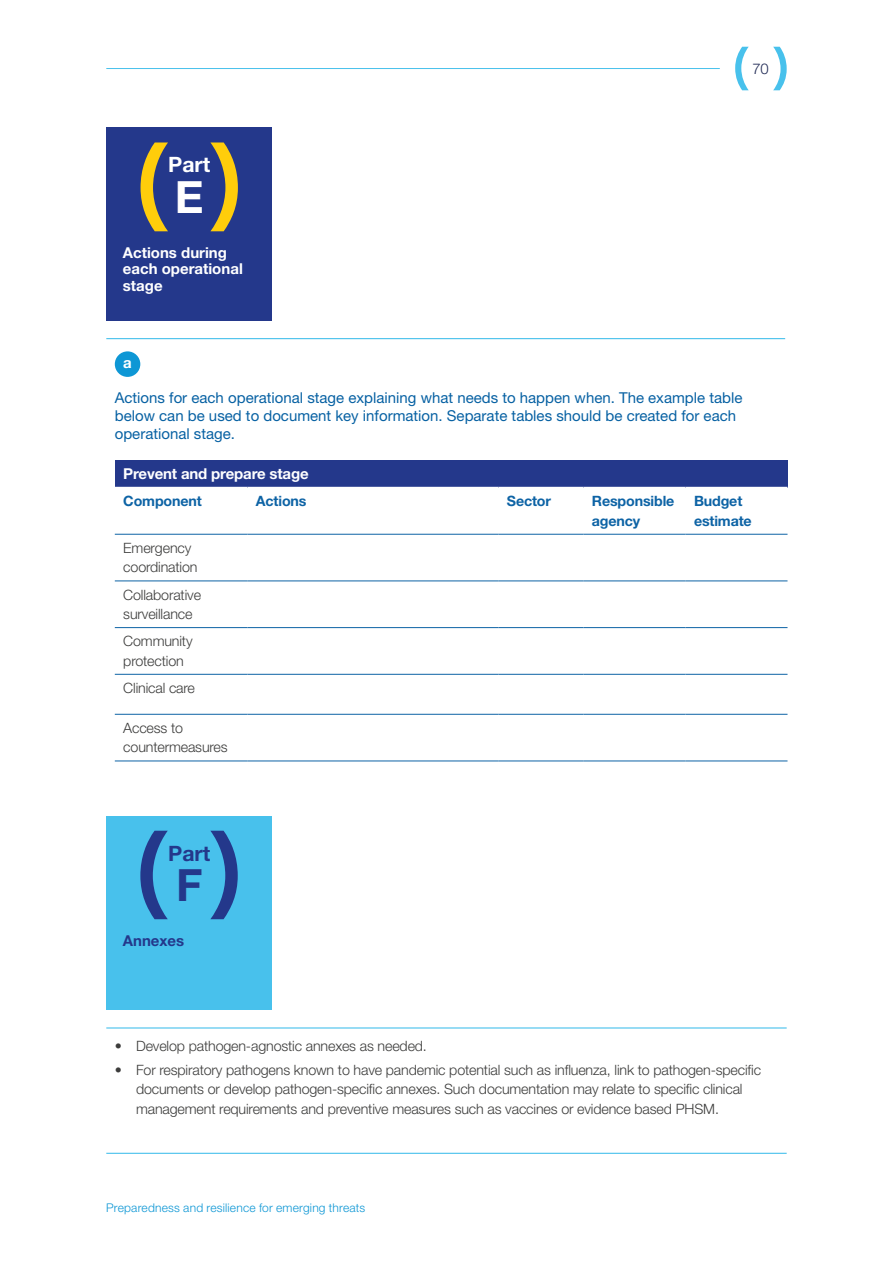
<style>
.page{position:relative;width:893px;height:1263px;background:#fff}
.page>*{position:absolute;margin:0;border:0;box-sizing:border-box;transform-origin:0 0}
.t1{font:700 44.55px "Helvetica Neue LT Std";color:#fff}
.t2{font:700 44.55px "Helvetica Neue LT Std";color:#24388b}
.t3{font:700 21.15px "Helvetica Neue LT Std";color:#fff}
.t4{font:700 21.15px "Helvetica Neue LT Std";color:#24388b}
.t5{font:15px/18px "Helvetica Neue LT Std";color:#0761a3}
.t6{font:700 15px/16.5px "Helvetica Neue LT Std";color:#fff}
.t7{font:700 15px "Helvetica Neue LT Std";color:#24388b}
.t8{font:300 14.85px "Helvetica Neue LT Std";color:#1f2954}
.t9{font:300 14.25px/19.5px "Helvetica Neue LT Std";letter-spacing:-.01em;color:#3c3c3b}
.t10{font:700 14.25px/19.5px "Helvetica Neue LT Std";letter-spacing:-.01em;color:#0d63a5}
.t11{font:300 12px "Helvetica Neue LT Std";letter-spacing:.015em;color:#0e97d5}
</style>
<div class="page">
<hr style="left:106px;top:68px;width:614px;height:1px;background:#48c1ec">
<svg style="left:735px;top:47px;width:52px;height:43px"></svg>
<hr style="left:106px;top:338px;width:679px;height:1px;background:#48c1ec">
<div style="left:115px;top:351px;width:25px;height:26px;background:#0e97d5;border-radius:50%"></div>
<div style="left:115px;top:460px;width:672px;height:27px;background:#24388b"></div>
<hr style="left:115px;top:534px;width:132px;height:1px;background:#0d63a5">
<hr style="left:247px;top:534px;width:251px;height:1px;background:#0d63a5">
<hr style="left:498px;top:534px;width:85px;height:1px;background:#0d63a5">
<hr style="left:583px;top:534px;width:102px;height:1px;background:#0d63a5">
<hr style="left:685px;top:534px;width:102px;height:1px;background:#0d63a5">
<hr style="left:115px;top:580px;width:132px;height:1px;background:#0d63a5">
<hr style="left:247px;top:580px;width:251px;height:1px;background:#0d63a5">
<hr style="left:498px;top:580px;width:85px;height:1px;background:#0d63a5">
<hr style="left:583px;top:580px;width:102px;height:1px;background:#0d63a5">
<hr style="left:685px;top:580px;width:102px;height:1px;background:#0d63a5">
<hr style="left:115px;top:627px;width:132px;height:1px;background:#0d63a5">
<hr style="left:247px;top:627px;width:251px;height:1px;background:#0d63a5">
<hr style="left:498px;top:627px;width:85px;height:1px;background:#0d63a5">
<hr style="left:583px;top:627px;width:102px;height:1px;background:#0d63a5">
<hr style="left:685px;top:627px;width:102px;height:1px;background:#0d63a5">
<hr style="left:115px;top:674px;width:132px;height:1px;background:#0d63a5">
<hr style="left:247px;top:674px;width:251px;height:1px;background:#0d63a5">
<hr style="left:498px;top:674px;width:85px;height:1px;background:#0d63a5">
<hr style="left:583px;top:674px;width:102px;height:1px;background:#0d63a5">
<hr style="left:685px;top:674px;width:102px;height:1px;background:#0d63a5">
<hr style="left:115px;top:714px;width:132px;height:1px;background:#0d63a5">
<hr style="left:247px;top:714px;width:251px;height:1px;background:#0d63a5">
<hr style="left:498px;top:714px;width:85px;height:1px;background:#0d63a5">
<hr style="left:583px;top:714px;width:102px;height:1px;background:#0d63a5">
<hr style="left:685px;top:714px;width:102px;height:1px;background:#0d63a5">
<hr style="left:115px;top:760px;width:132px;height:1px;background:#0d63a5">
<hr style="left:247px;top:760px;width:251px;height:1px;background:#0d63a5">
<hr style="left:498px;top:760px;width:85px;height:1px;background:#0d63a5">
<hr style="left:583px;top:760px;width:102px;height:1px;background:#0d63a5">
<hr style="left:685px;top:760px;width:102px;height:1px;background:#0d63a5">
<hr style="left:106px;top:1027px;width:681px;height:1px;background:#48c1ec">
<hr style="left:106px;top:1153px;width:681px;height:1px;background:#48c1ec">
<div style="left:106px;top:128px;width:166px;height:193px;background:#24388b"></div>
<svg style="left:141px;top:142px;width:27px;height:89px"></svg>
<svg style="left:210px;top:142px;width:28px;height:89px"></svg>
<div style="left:106px;top:816px;width:166px;height:193px;background:#48c1ec"></div>
<svg style="left:140px;top:831px;width:28px;height:88px"></svg>
<svg style="left:210px;top:831px;width:28px;height:88px"></svg>
<h2 class="t3" style="left:168px;top:152px;width:44px">Part</h2>
<h1 class="t1" style="left:175px;top:169px;width:30px">E</h1>
<p class="t6" style="left:123px;top:244px;width:121px">Actions during each operational stage</p>
<p class="t8" style="left:752px;top:59px;width:18px">70</p>
<p class="t6" style="left:123px;top:354px;width:10px">a</p>
<p class="t5" style="left:115px;top:389px;width:629px">Actions for each operational stage explaining what needs to happen when. The example table below can be used to document key information. Separate tables should be created for each operational stage.</p>
<p class="t6" style="left:123px;top:465px;width:187px">Prevent and prepare stage</p>
<p class="t10" style="left:123px;top:491px;width:80px">Component</p>
<p class="t10" style="left:256px;top:491px;width:52px">Actions</p>
<p class="t10" style="left:507px;top:491px;width:46px">Sector</p>
<p class="t10" style="left:592px;top:491px;width:84px">Responsible agency</p>
<p class="t10" style="left:694px;top:491px;width:59px">Budget estimate</p>
<p class="t9" style="left:123px;top:538px;width:76px">Emergency coordination</p>
<p class="t9" style="left:123px;top:584px;width:79px">Collaborative surveillance</p>
<p class="t9" style="left:123px;top:631px;width:71px">Community protection</p>
<p class="t9" style="left:123px;top:678px;width:73px">Clinical care</p>
<p class="t9" style="left:123px;top:718px;width:106px">Access to countermeasures</p>
<h2 class="t4" style="left:168px;top:840px;width:44px">Part</h2>
<h1 class="t2" style="left:176px;top:857px;width:28px">F</h1>
<p class="t7" style="left:123px;top:931px;width:63px">Annexes</p>
<p class="t9" style="left:115px;top:1036px;width:314px">• Develop pathogen-agnostic annexes as needed.</p>
<p class="t9" style="left:136px;top:1059px;width:627px;text-indent:-21px">• For respiratory pathogens known to have pandemic potential such as influenza, link to pathogen-specific documents or develop pathogen-specific annexes. Such documentation may relate to specific clinical management requirements and preventive measures such as vaccines or evidence based PHSM.</p>
<p class="t11" style="left:106px;top:1200px;width:260px">Preparedness and resilience for emerging threats</p>
</div>
